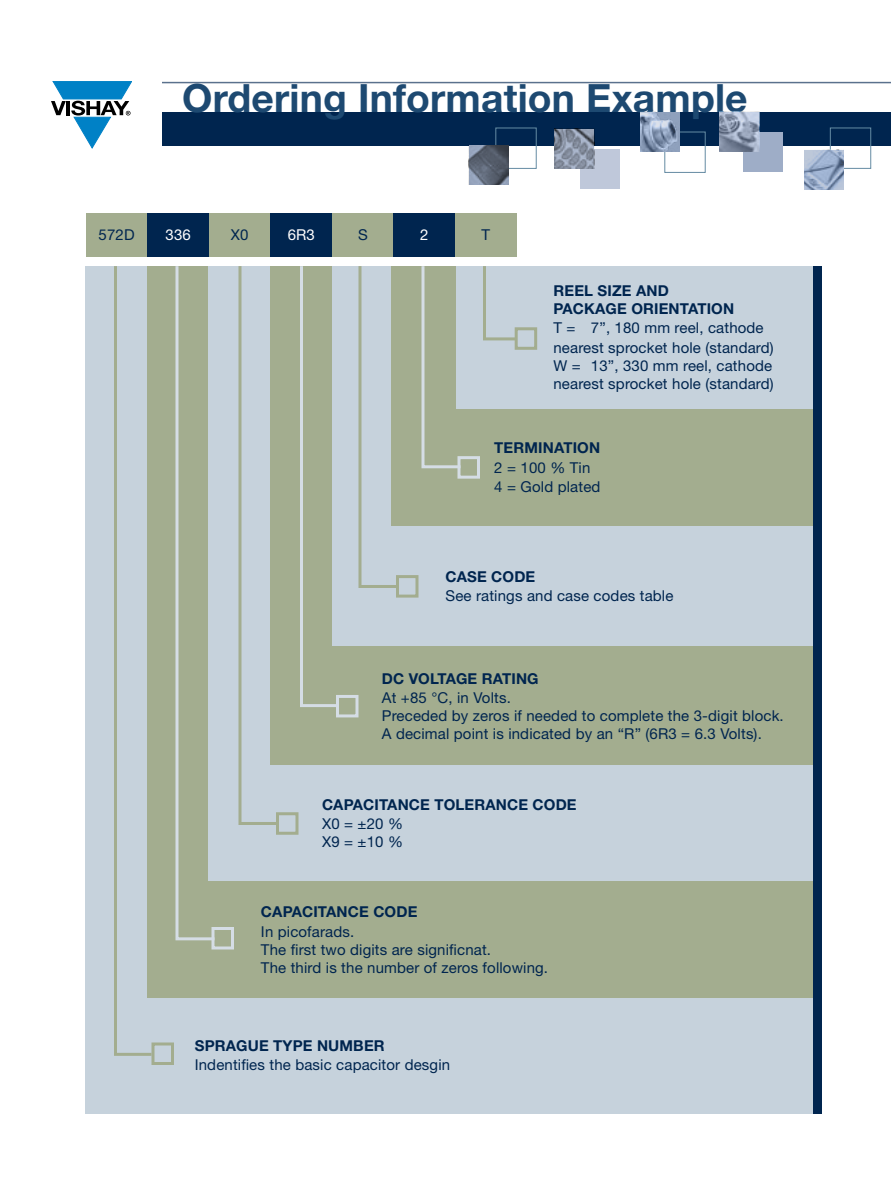
<style>
.page{position:relative;width:891px;height:1188px;background:#fff}
.page>*{position:absolute;margin:0;border:0;box-sizing:border-box;transform-origin:0 0}
.t1{font:700 39px "Helvetica Neue LT Std";letter-spacing:.005em;color:#1d4971}
.t2{font:15px/18px "Helvetica Neue LT Std";letter-spacing:.01em;color:#00254f}
.t3{font:700 15px/18px "Helvetica Neue LT Std";letter-spacing:.01em;color:#00254f}
.t4{font:15px "Helvetica Neue LT Std";letter-spacing:.01em;color:#fff}
</style>
<div class="page">
<div style="left:86px;top:266px;width:731px;height:848px;background:#c6d2dc"></div>
<div style="left:148px;top:266px;width:669px;height:732px;background:#a3ad8f"></div>
<div style="left:208px;top:266px;width:609px;height:615px;background:#c6d2dc"></div>
<div style="left:271px;top:266px;width:546px;height:499px;background:#a3ad8f"></div>
<div style="left:332px;top:266px;width:485px;height:379px;background:#c6d2dc"></div>
<div style="left:392px;top:266px;width:425px;height:259px;background:#a3ad8f"></div>
<div style="left:456px;top:266px;width:361px;height:142px;background:#c6d2dc"></div>
<div style="left:86px;top:213px;width:61px;height:43px;background:#a3ad8f"></div>
<div style="left:147px;top:213px;width:62px;height:43px;background:#00254f"></div>
<div style="left:209px;top:213px;width:62px;height:43px;background:#a3ad8f"></div>
<div style="left:271px;top:213px;width:61px;height:43px;background:#00254f"></div>
<div style="left:332px;top:213px;width:62px;height:43px;background:#a3ad8f"></div>
<div style="left:394px;top:213px;width:61px;height:43px;background:#00254f"></div>
<svg style="left:421px;top:266px;width:43px;height:204px"></svg>
<div style="left:458px;top:456px;width:22px;height:23px;border:3px solid #d5dde5"></div>
<svg style="left:358px;top:266px;width:41px;height:322px"></svg>
<div style="left:396px;top:575px;width:22px;height:23px;border:3px solid #a3ad8f"></div>
<svg style="left:300px;top:266px;width:42px;height:441px"></svg>
<div style="left:336px;top:695px;width:22px;height:22px;border:3px solid #d5dde5"></div>
<svg style="left:238px;top:266px;width:38px;height:559px"></svg>
<div style="left:276px;top:812px;width:22px;height:23px;border:3px solid #a3ad8f"></div>
<svg style="left:175px;top:266px;width:37px;height:676px"></svg>
<div style="left:212px;top:927px;width:22px;height:23px;border:3px solid #d5dde5"></div>
<svg style="left:114px;top:266px;width:38px;height:791px"></svg>
<div style="left:152px;top:1042px;width:22px;height:23px;border:3px solid #a3ad8f"></div>
<div style="left:813px;top:266px;width:9px;height:848px;background:#00254f"></div>
<div style="left:455px;top:213px;width:62px;height:43px;background:#a3ad8f"></div>
<svg style="left:483px;top:266px;width:32px;height:76px"></svg>
<div style="left:515px;top:327px;width:22px;height:23px;border:3px solid #a3ad8f"></div>
<div style="left:162px;top:112px;width:729px;height:33px;background:#00254f"></div>
<svg style="left:51px;top:81px;width:81px;height:67px"></svg>
<div style="left:580px;top:149px;width:40px;height:40px;background:#bfc8da"></div>
<div style="left:743px;top:132px;width:40px;height:40px;background:#9eadc7"></div>
<div style="left:495px;top:128px;width:42px;height:41px;border:1px solid #658ba3"></div>
<img style="left:719px;top:112px;width:40px;height:40px">
<div style="left:664px;top:132px;width:42px;height:41px;border:1px solid #658ba3"></div>
<img style="left:640px;top:112px;width:40px;height:40px">
<div style="left:830px;top:128px;width:41px;height:41px;border:1px solid #658ba3"></div>
<img style="left:804px;top:150px;width:40px;height:39px">
<img style="left:469px;top:145px;width:39px;height:40px">
<img style="left:555px;top:129px;width:39px;height:39px">
<hr style="left:162px;top:82px;width:729px;height:1px;background:#00254f">
<h1 class="t1" style="left:182px;top:74px;width:567px">ORDERING INFORMATION EXAMPLE</h1>
<p class="t2" style="left:99px;top:226px;width:38px">572D</p>
<p class="t4" style="left:166px;top:226px;width:27px">336</p>
<p class="t2" style="left:231px;top:226px;width:19px">X0</p>
<p class="t4" style="left:288px;top:226px;width:29px">6R3</p>
<p class="t2" style="left:358px;top:226px;width:11px">S</p>
<p class="t4" style="left:420px;top:226px;width:10px">2</p>
<p class="t2" style="left:482px;top:226px;width:10px">T</p>
<p class="t3" style="left:553px;top:281px;width:180px">REEL SIZE AND<br>PACKAGE ORIENTATION</p>
<p class="t2" style="left:553px;top:318px;width:222px;line-height:19.5px">T = 7”, 180 mm reel, cathode nearest sprocket hole (standard)</p>
<p class="t2" style="left:553px;top:356px;width:222px">W = 13”, 330 mm reel, cathode nearest sprocket hole (standard)</p>
<p class="t3" style="left:494px;top:439px;width:105px">TERMINATION</p>
<p class="t2" style="left:494px;top:458px;width:108px;line-height:19.5px">2 = 100 % Tin<br>4 = Gold plated</p>
<p class="t3" style="left:445px;top:567px;width:91px">CASE CODE</p>
<p class="t2" style="left:445px;top:587px;width:230px">See ratings and case codes table</p>
<p class="t3" style="left:382px;top:669px;width:158px">DC VOLTAGE RATING</p>
<p class="t2" style="left:382px;top:689px;width:403px">At +85 °C, in Volts.<br>Preceded by zeros if needed to complete the 3-digit block.<br>A decimal point is indicated by an “R” (6R3 = 6.3 Volts).</p>
<p class="t3" style="left:322px;top:795px;width:256px">CAPAC ITANC E TOLERANC E CODE</p>
<p class="t2" style="left:322px;top:815px;width:83px">X0 = ±20 %<br>X9 = ±10 %</p>
<p class="t3" style="left:261px;top:903px;width:158px">CAPAC ITANC E CODE</p>
<p class="t2" style="left:261px;top:922px;width:289px">In picofarads.<br>The first two digits are significnat.<br>The third is the number of zeros following.</p>
<p class="t3" style="left:195px;top:1036px;width:191px">SPRAGUE TYPE NUMBER</p>
<p class="t2" style="left:195px;top:1056px;width:257px">Indentifies the basic capacitor desgin</p>
</div>
